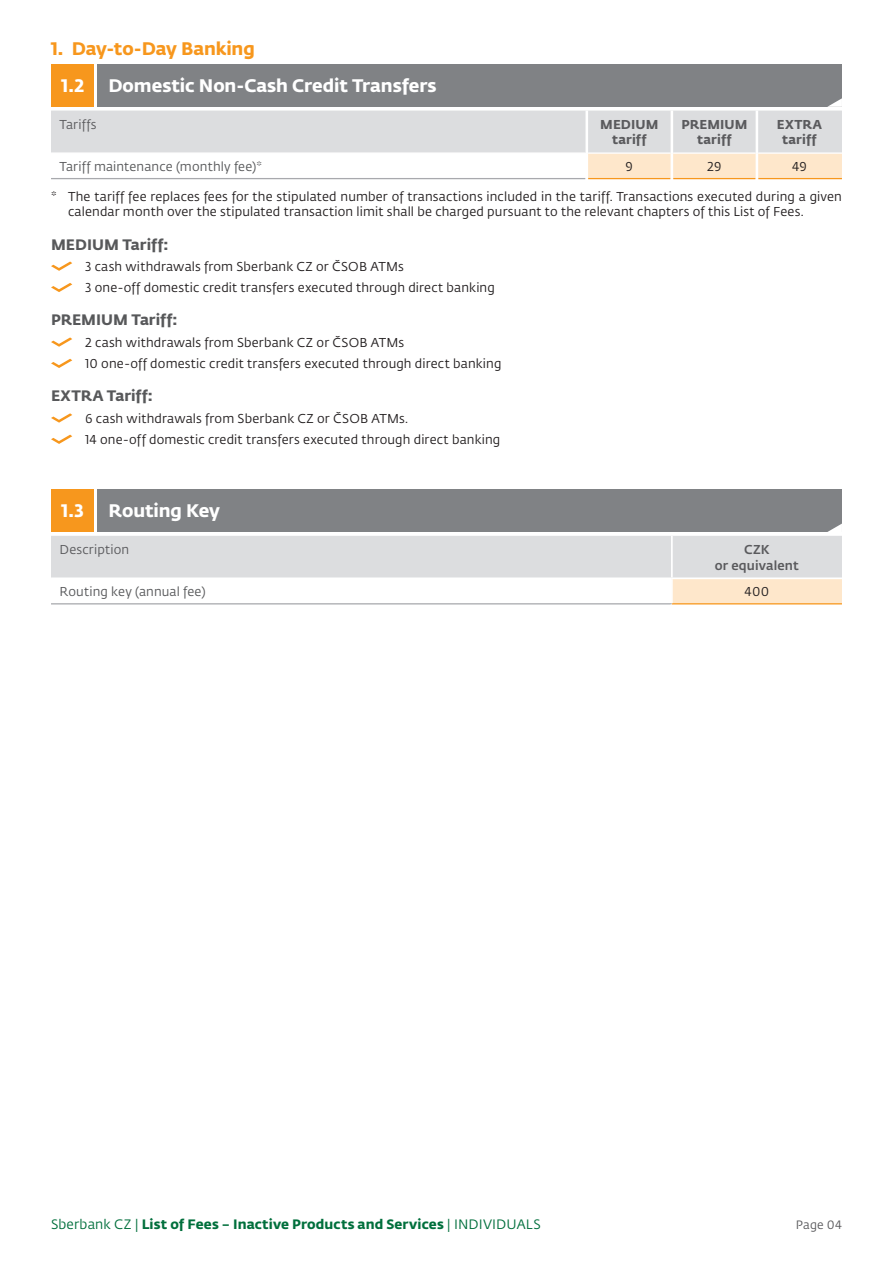
<style>
.page{position:relative;width:893px;height:1263px;background:#fff}
.page>*{position:absolute;margin:0;border:0;box-sizing:border-box;transform-origin:0 0}
.t1{font:18px "Fedra Sans Pro Bold LF";letter-spacing:-.005em;color:#fff}
.t2{font:18px "Fedra Sans Pro Bold LF";letter-spacing:-.005em;color:#f7971d}
.t3{font:15px "Fedra Sans Pro Bold LF";letter-spacing:.005em;color:#57585a}
.t4{font:13.5px "Fedra Sans Pro Bold LF";letter-spacing:.01em;color:#006f3c}
.t5{font:12.75px/15.3px "Fedra Sans Pro Book LF";letter-spacing:.01em;color:#231f20}
.t6{font:12.75px "Fedra Sans Pro Book LF";letter-spacing:.01em;color:#57585a}
.t7{font:12.75px "Fedra Sans Pro Bold LF";letter-spacing:.01em;color:#5a5a5d}
.t8{font:12.75px "Fedra Sans Pro Book LF";letter-spacing:.015em;color:#5a5a5d}
.t9{font:12.75px "Fedra Sans Pro Medium LF";letter-spacing:.01em;color:#5a5a5d}
.t10{font:12px "Fedra Sans Pro Book LF";letter-spacing:.015em;color:#5a5a5d}
.s1{font-family:"Fedra Sans Pro Book LF"}
</style>
<div class="page">
<div style="left:98px;top:64px;width:744px;height:42px;background:#808285"></div>
<div style="left:51px;top:64px;width:43px;height:42px;background:#f7971d"></div>
<svg style="left:51px;top:98px;width:791px;height:82px"></svg>
<svg style="left:51px;top:262px;width:21px;height:9px"></svg>
<svg style="left:51px;top:283px;width:21px;height:9px"></svg>
<svg style="left:51px;top:337px;width:21px;height:10px"></svg>
<svg style="left:51px;top:359px;width:21px;height:9px"></svg>
<svg style="left:51px;top:413px;width:21px;height:10px"></svg>
<svg style="left:51px;top:435px;width:21px;height:9px"></svg>
<div style="left:98px;top:489px;width:744px;height:42px;background:#808285"></div>
<div style="left:51px;top:489px;width:43px;height:42px;background:#f7971d"></div>
<svg style="left:51px;top:524px;width:791px;height:81px"></svg>
<div style="left:672px;top:578px;width:170px;height:26px;background:#fee7cb"></div>
<hr style="left:671px;top:536px;width:2px;height:41px;background:#fff">
<hr style="left:51px;top:577px;width:621px;height:2px;background:#fff">
<hr style="left:672px;top:577px;width:170px;height:2px;background:#fff">
<hr style="left:51px;top:603px;width:621px;height:1px;background:#a8a9ad">
<hr style="left:671px;top:604px;width:2px;height:25px;background:#fff">
<hr style="left:672px;top:603px;width:170px;height:1px;background:#f7971d">
<hr style="left:671px;top:579px;width:2px;height:24px;background:#fff">
<p class="t2" style="left:51px;top:35px;width:205px">1. Day-to-Day Banking</p>
<p class="t1" style="left:62px;top:71px;width:24px">1.2</p>
<p class="t1" style="left:108px;top:71px;width:330px">Domestic Non-Cash Credit Transfers</p>
<p class="t8" style="left:60px;top:116px;width:39px">Tariffs</p>
<p class="t7" style="left:600px;top:114px;width:60px">MEDIUM</p>
<p class="t7" style="left:612px;top:130px;width:36px">tariff</p>
<p class="t7" style="left:681px;top:114px;width:68px">PREMIUM</p>
<p class="t7" style="left:697px;top:130px;width:36px">tariff</p>
<p class="t7" style="left:777px;top:114px;width:46px">EXTRA</p>
<p class="t7" style="left:782px;top:130px;width:36px">tariff</p>
<p class="t6" style="left:60px;top:157px;width:204px">Tariff maintenance (monthly fee)*</p>
<p class="t5" style="left:626px;top:158px;width:9px">9</p>
<p class="t5" style="left:707px;top:158px;width:16px">29</p>
<p class="t5" style="left:792px;top:158px;width:16px">49</p>
<p class="t5" style="left:68px;top:188px;width:775px;text-indent:-17px">* The tariff fee replaces fees for the stipulated number of transactions included in the tariff. Transactions executed during a given calendar month over the stipulated transaction limit shall be charged pursuant to the relevant chapters of this List of Fees.</p>
<p class="t3" style="left:51px;top:232px;width:119px">MEDIUM Tariff:</p>
<p class="t5" style="left:85px;top:258px;width:320px">3 cash withdrawals from Sberbank CZ or ČSOB ATMs</p>
<p class="t5" style="left:85px;top:280px;width:411px">3 one-off domestic credit transfers executed through direct banking</p>
<p class="t3" style="left:51px;top:308px;width:128px">PREMIUM Tariff:</p>
<p class="t5" style="left:85px;top:334px;width:321px">2 cash withdrawals from Sberbank CZ or ČSOB ATMs</p>
<p class="t5" style="left:85px;top:355px;width:418px">10 one-off domestic credit transfers executed through direct banking</p>
<p class="t3" style="left:51px;top:384px;width:103px">EXTRA Tariff:</p>
<p class="t5" style="left:85px;top:410px;width:325px">6 cash withdrawals from Sberbank CZ or ČSOB ATMs.</p>
<p class="t5" style="left:85px;top:431px;width:417px">14 one-off domestic credit transfers executed through direct banking</p>
<p class="t1" style="left:62px;top:496px;width:24px">1.3</p>
<p class="t1" style="left:108px;top:496px;width:113px">Routing Key</p>
<p class="t8" style="left:60px;top:541px;width:71px">Description</p>
<p class="t9" style="left:744px;top:540px;width:27px">CZK</p>
<p class="t9" style="left:715px;top:555px;width:86px">or equivalent</p>
<p class="t6" style="left:60px;top:583px;width:148px">Routing key (annual fee)</p>
<p class="t5" style="left:745px;top:583px;width:26px">400</p>
<p class="t4" style="left:51px;top:1213px;width:491px"><span class="s1">Sberbank CZ |</span> List of Fees – Inactive Products and Services <span class="s1">| INDIVIDUALS</span></p>
<p class="t10" style="left:796px;top:1216px;width:48px">Page 04</p>
</div>
